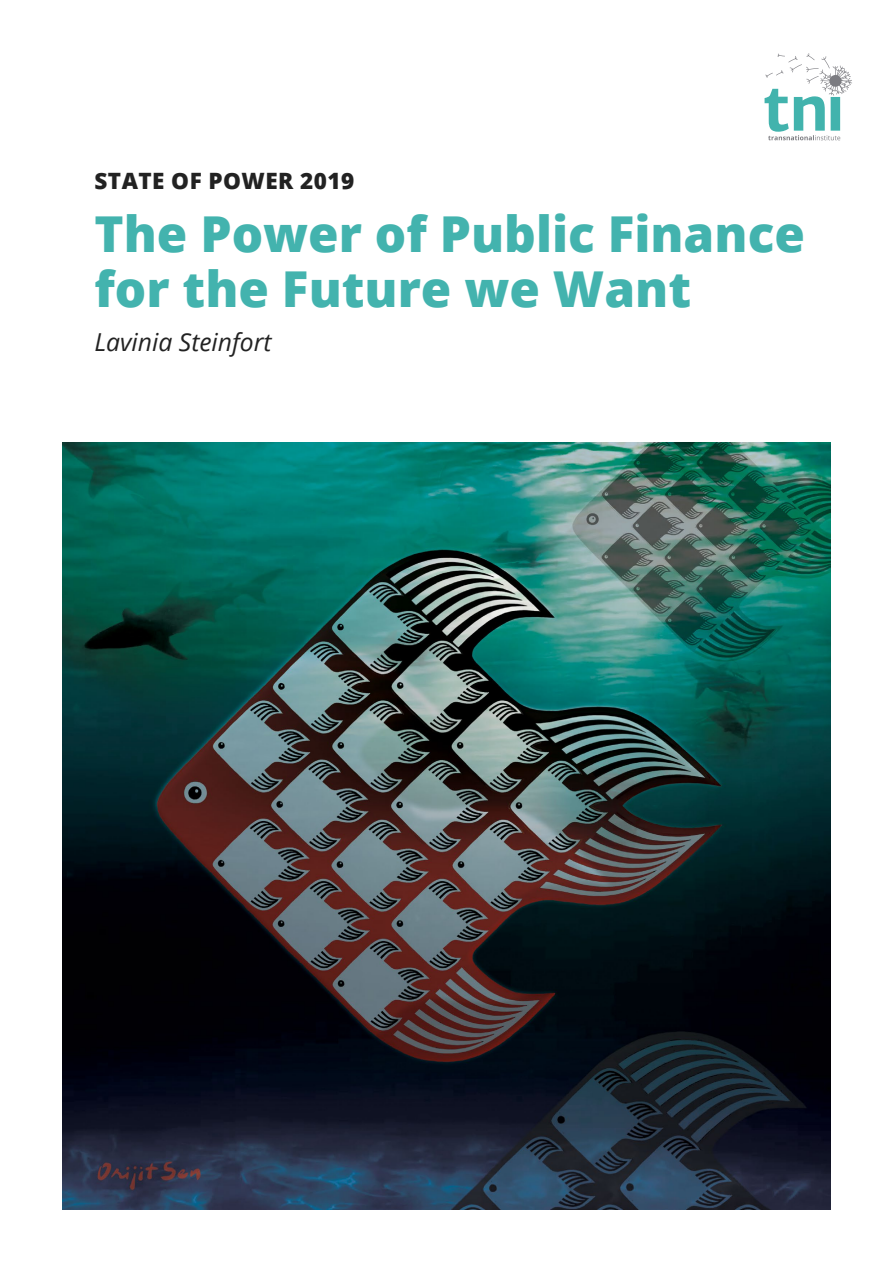
<style>
.page{position:relative;width:893px;height:1263px;background:#fff}
.page>*{position:absolute;margin:0;border:0;box-sizing:border-box;transform-origin:0 0}
.t1{font:800 49.5px/55.2px "Open Sans";color:#43b3ae}
.t2{font:italic 24.75px "Open Sans";color:#222}
.t3{font:800 22.5px "Open Sans";letter-spacing:.02em;color:#222}
</style>
<div class="page">
<img style="left:63px;top:442px;width:767px;height:768px">
<svg style="left:765px;top:53px;width:87px;height:87px"></svg>
<p class="t3" style="left:94px;top:164px;width:261px">STATE OF POWER 2019</p>
<p class="t1" style="left:94px;top:204px;width:712px">The Power of Public Finance for the Future we Want</p>
<p class="t2" style="left:94px;top:325px;width:179px">Lavinia Steinfort</p>
</div>
